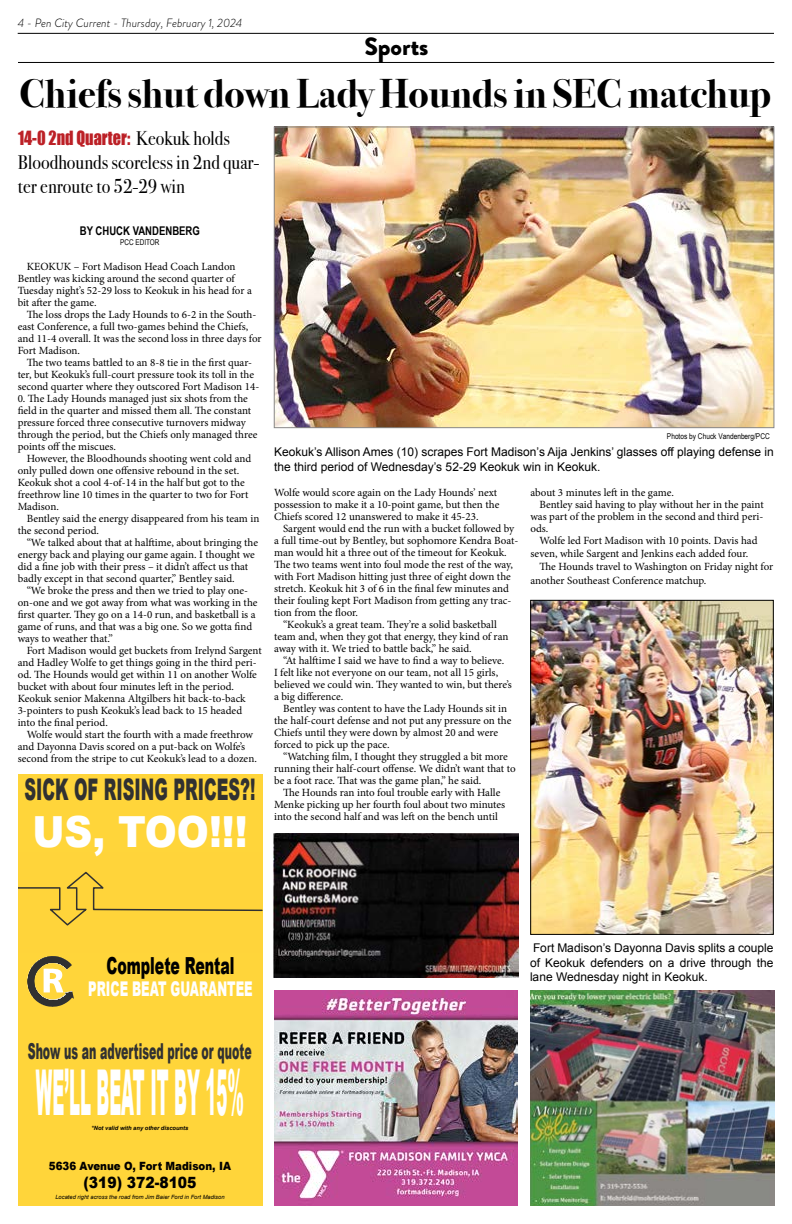
<style>
.page{position:relative;width:792px;height:1224px;background:#fff}
.page>*{position:absolute;margin:0;border:0;box-sizing:border-box;transform-origin:0 0}
.t1{font:900 63.3px "Arial";color:#fff;scale:.26 1}
.t2{font:900 42.9px "Arial";color:#fff;scale:.9 1}
.t3{font:700 40px "Bodoni Svty Two ITCTT";color:#000}
.t4{font:900 29.8px "Arial";color:#313131;scale:.55 1}
.t5{font:900 25px "Brandon Grotesque";color:#000}
.t6{font:900 23.5px "Arial";color:#000;scale:.6 1}
.t7{font:900 22px "Arial";color:#313131;scale:.5 1}
.t8{font:900 20.3px "Arial";color:#fff;scale:.58 1}
.t9{font:20px/24px "Bodoni Svty Two ITCTT";color:#000;scale:.9 1}
.t10{font:18px "Impact";color:#bc2026;scale:.9 1}
.t11{font:900 15.5px "Arial";color:#000;scale:.9 1}
.t12{font:12px/14.4px "Arial";color:#000}
.t13{font:italic 300 12px "Brandon Grotesque";color:#000}
.t14{font:700 12px "Arial Narrow";color:#000}
.t15{font:900 11.4px "Arial";color:#000;scale:.9 1}
.t16{font:11px/12px "Minion Pro";letter-spacing:-.005em;color:#000}
.t17{font:8px "Arial Narrow";color:#000}
.t18{font:italic 5.8px "Arial";color:#000}
.t19{font:italic 700 5.8px "Arial";color:#000}
.s1{font-family:"Bodoni Svty Two ITCTT";font-size:20px;color:#000}
</style>
<div class="page">
<hr style="left:18px;top:33px;width:756px;height:1px;background:#000">
<hr style="left:18px;top:62px;width:756px;height:1px;background:#000">
<div style="left:18px;top:774px;width:244px;height:432px;background:#ffd53a"></div>
<svg style="left:18px;top:871px;width:244px;height:55px"></svg>
<img style="left:27px;top:956px;width:24px;height:43px">
<img style="left:274px;top:834px;width:244px;height:144px">
<img style="left:274px;top:990px;width:244px;height:216px">
<img style="left:530px;top:990px;width:244px;height:216px">
<img style="left:276px;top:129px;width:496px;height:297px">
<div style="left:274px;top:127px;width:500px;height:301px;border:1px solid #888787"></div>
<img style="left:532px;top:602px;width:240px;height:331px">
<div style="left:530px;top:600px;width:244px;height:335px;border:1px solid #000"></div>
<p class="t13" style="left:18px;top:15px;width:226px">4 - Pen City Current - Thursday, February 1, 2024</p>
<h3 class="t5" style="left:364px;top:28px;width:66px">Sports</h3>
<h3 class="t3" style="left:19px;top:61px;width:753px">Chiefs shut down Lady Hounds in SEC matchup</h3>
<h3 class="t10" style="left:18px;top:124px;width:237px">14-0 2nd Quarter: <span class="s1">Keokuk holds</span></h3>
<h3 class="t9" style="left:18px;top:149px;width:269px">Bloodhounds scoreless in 2nd quar&shy;ter enroute to 52-29 win</h3>
<p class="t14" style="left:80px;top:222px;width:122px">BY CHUCK VANDENBERG</p>
<p class="t17" style="left:120px;top:236px;width:41px">PCC EDITOR</p>
<p class="t16" style="left:18px;top:261px;width:236px;text-indent:9px">KEOKUK – Fort Madison Head Coach Landon Bentley was kicking around the second quarter of Tuesday night’s 52-29 loss to Keokuk in his head for a bit after the game.</p>
<p class="t16" style="left:18px;top:309px;width:245px;text-indent:9px">The loss drops the Lady Hounds to 6-2 in the South&shy;east Conference, a full two-games behind the Chiefs, and 11-4 overall. It was the second loss in three days for Fort Madison.</p>
<p class="t16" style="left:18px;top:357px;width:243px;text-align:center">The two teams battled to an 8-8 tie in the first quar&shy;ter, but Keokuk’s full-court pressure took its toll in the second quarter where they outscored Fort Madison 14-</p>
<p class="t16" style="left:18px;top:393px;width:241px">0. The Lady Hounds managed just six shots from the field in the quarter and missed them all. The constant pressure forced three consecutive turnovers midway through the period, but the Chiefs only managed three points off the miscues.</p>
<p class="t16" style="left:18px;top:453px;width:235px;text-indent:9px">However, the Bloodhounds shooting went cold and only pulled down one offensive rebound in the set.<br>Keokuk shot a cool 4-of-14 in the half but got to the freethrow line 10 times in the quarter to two for Fort Madison.</p>
<p class="t16" style="left:18px;top:513px;width:243px;text-indent:9px">Bentley said the energy disappeared from his team in the second period.</p>
<p class="t16" style="left:18px;top:537px;width:242px;text-indent:9px">“We talked about that at halftime, about bringing the energy back and playing our game again. I thought we did a fine job with their press – it didn’t affect us that badly except in that second quarter,” Bentley said.</p>
<p class="t16" style="left:18px;top:585px;width:241px;text-indent:9px">“We broke the press and then we tried to play one&shy;on-one and we got away from what was working in the first quarter. They go on a 14-0 run, and basketball is a game of runs, and that was a big one. So we gotta find ways to weather that.”</p>
<p class="t16" style="left:18px;top:645px;width:246px;text-indent:9px">Fort Madison would get buckets from Irelynd Sargent and Hadley Wolfe to get things going in the third peri&shy;od. The Hounds would get within 11 on another Wolfe bucket with about four minutes left in the period.<br>Keokuk senior Makenna Altgilbers hit back-to-back 3-pointers to push Keokuk’s lead back to 15 headed into the final period.</p>
<p class="t16" style="left:18px;top:729px;width:241px;text-indent:9px">Wolfe would start the fourth with a made freethrow and Dayonna Davis scored on a put-back on Wolfe’s second from the stripe to cut Keokuk’s lead to a dozen.</p>
<h3 class="t4" style="left:24px;top:768px;width:422px">SICK OF RISING PRICES?!</h3>
<h2 class="t2" style="left:32px;top:800px;width:241px">US, TOO!!!</h2>
<p class="t17" style="left:667px;top:431px;width:104px">Photos by Chuck Vandenberg/PCC</p>
<p class="t12" style="left:274px;top:445px;width:501px">Keokuk’s Allison Ames (10) scrapes Fort Madison’s Aija Jenkins’ glasses off playing defense in the third period of Wednesday’s 52-29 Keokuk win in Keokuk.</p>
<p class="t16" style="left:274px;top:487px;width:227px">Wolfe would score again on the Lady Hounds’ next possession to make it a 10-point game, but then the<br>Chiefs scored 12 unanswered to make it 45-23.</p>
<p class="t16" style="left:283px;top:523px;width:233px">Sargent would end the run with a bucket followed by</p>
<p class="t16" style="left:274px;top:535px;width:246px">a full time-out by Bentley, but sophomore Kendra Boat-</p>
<p class="t16" style="left:274px;top:547px;width:234px">man would hit a three out of the timeout for Keokuk.</p>
<p class="t16" style="left:274px;top:559px;width:240px">The two teams went into foul mode the rest of the way,</p>
<p class="t16" style="left:274px;top:571px;width:238px">with Fort Madison hitting just three of eight down the</p>
<p class="t16" style="left:274px;top:583px;width:236px">stretch. Keokuk hit 3 of 6 in the final few minutes and</p>
<p class="t16" style="left:274px;top:595px;width:239px">their fouling kept Fort Madison from getting any trac-</p>
<p class="t16" style="left:274px;top:607px;width:86px">tion from the floor.</p>
<p class="t16" style="left:283px;top:619px;width:215px">“Keokuk’s a great team. They’re a solid basketball</p>
<p class="t16" style="left:274px;top:631px;width:236px">team and, when they got that energy, they kind of ran</p>
<p class="t16" style="left:274px;top:643px;width:199px">away with it. We tried to battle back,” he said.</p>
<p class="t16" style="left:283px;top:655px;width:223px">“At halftime I said we have to find a way to believe.</p>
<p class="t16" style="left:274px;top:667px;width:226px">I felt like not everyone on our team, not all 15 girls,</p>
<p class="t16" style="left:274px;top:679px;width:239px">believed we could win. They wanted to win, but there’s</p>
<p class="t16" style="left:274px;top:691px;width:71px">a big difference.</p>
<p class="t16" style="left:283px;top:703px;width:226px">Bentley was content to have the Lady Hounds sit in</p>
<p class="t16" style="left:274px;top:715px;width:239px">the half-court defense and not put any pressure on the</p>
<p class="t16" style="left:274px;top:727px;width:225px">Chiefs until they were down by almost 20 and were</p>
<p class="t16" style="left:274px;top:739px;width:117px">forced to pick up the pace.</p>
<p class="t16" style="left:283px;top:751px;width:226px">“Watching film, I thought they struggled a bit more</p>
<p class="t16" style="left:274px;top:763px;width:243px">running their half-court offense. We didn’t want that to</p>
<p class="t16" style="left:274px;top:775px;width:209px">be a foot race. That was the game plan,” he said.</p>
<p class="t16" style="left:283px;top:787px;width:219px">The Hounds ran into foul trouble early with Halle</p>
<p class="t16" style="left:274px;top:799px;width:233px">Menke picking up her fourth foul about two minutes</p>
<p class="t16" style="left:274px;top:811px;width:225px">into the second half and was left on the bench until</p>
<p class="t16" style="left:530px;top:487px;width:145px">about 3 minutes left in the game.</p>
<p class="t16" style="left:539px;top:499px;width:226px">Bentley said having to play without her in the paint</p>
<p class="t16" style="left:530px;top:511px;width:234px">was part of the problem in the second and third peri-</p>
<p class="t16" style="left:530px;top:523px;width:20px">ods.</p>
<p class="t16" style="left:539px;top:535px;width:220px">Wolfe led Fort Madison with 10 points. Davis had</p>
<p class="t16" style="left:530px;top:548px;width:219px">seven, while Sargent and Jenkins each added four.</p>
<p class="t16" style="left:539px;top:561px;width:235px">The Hounds travel to Washington on Friday night for</p>
<p class="t16" style="left:530px;top:574px;width:177px">another Southeast Conference matchup.</p>
<h3 class="t6" style="left:106px;top:949px;width:215px">Complete Rental</h3>
<h3 class="t8" style="left:88px;top:974px;width:285px">PRICE BEAT GUARANTEE</h3>
<h3 class="t7" style="left:28px;top:1035px;width:449px">Show us an advertised price or quote</h3>
<h1 class="t1" style="left:36px;top:1046px;width:801px">WE’LL BEAT IT BY 15%</h1>
<p class="t19" style="left:92px;top:1124px;width:98px">*Not valid with any other discounts</p>
<p class="t15" style="left:49px;top:1157px;width:204px">5636 Avenue O, Fort Madison, IA</p>
<h3 class="t11" style="left:83px;top:1171px;width:127px">(319) 372-8105</h3>
<p class="t18" style="left:55px;top:1193px;width:171px">Located right across the road from Jim Baier Ford in Fort Madison</p>
<p class="t12" style="left:530px;top:941px;width:245px;text-align:justify">Fort Madison’s Dayonna Davis splits a couple of Keokuk defenders on a drive through the lane Wednesday night in Keokuk.</p>
</div>
